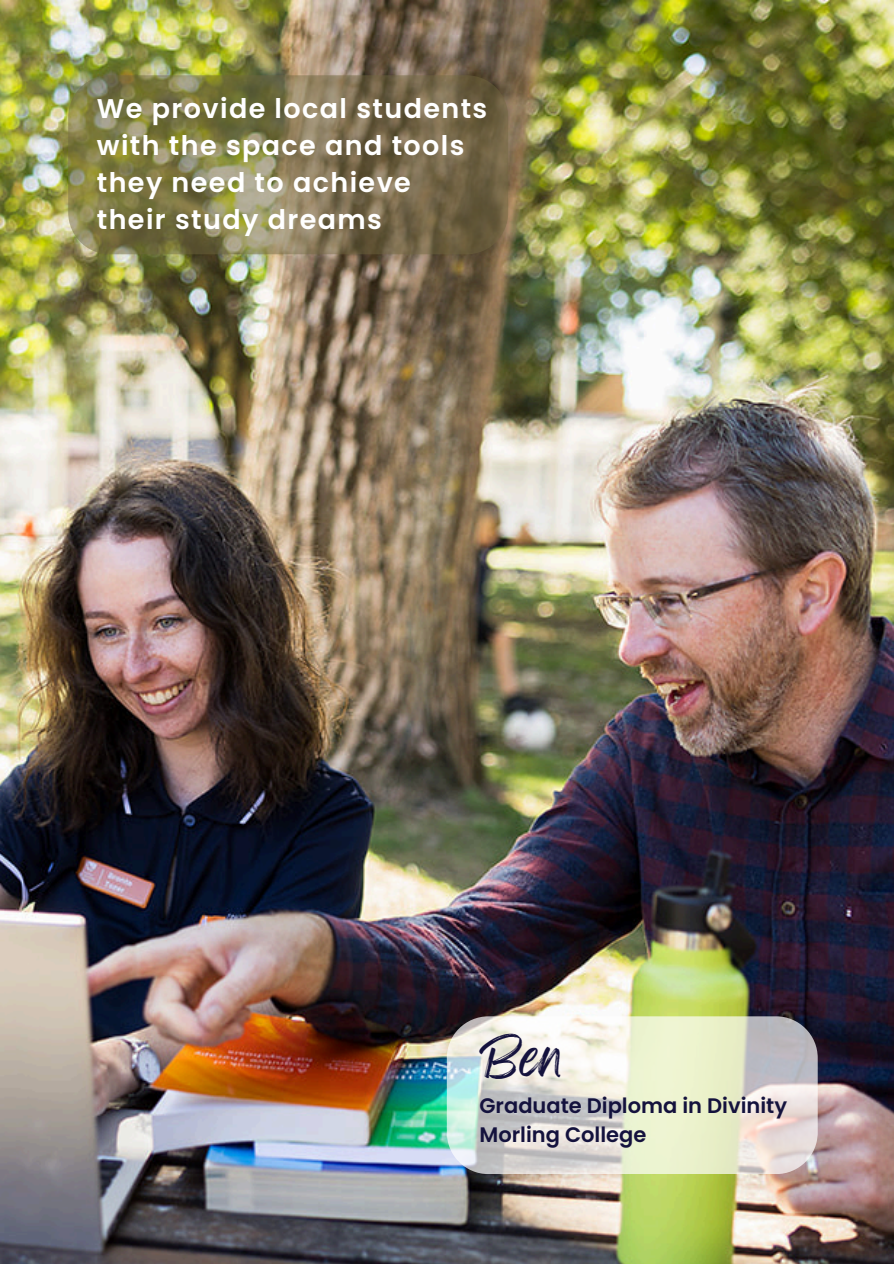
<style>
.page{position:relative;width:894px;height:1264px;background:#fff}
.page>*{position:absolute;margin:0;border:0;box-sizing:border-box;transform-origin:0 0}
.t1{font:45px "Feeling Passionate";color:#14123d}
.t2{font:600 27px/37.2px "Poppins";letter-spacing:.05em;color:#fff}
.t3{font:600 21px "Poppins";color:#14123d}
</style>
<div class="page">
<img style="left:0;top:0;width:893px;height:1263px">
<svg style="left:68px;top:75px;width:440px;height:179px"></svg>
<svg style="left:446px;top:1016px;width:371px;height:158px"></svg>
<h1 class="t2" style="left:97px;top:89px;width:392px">We provide local students with the space and tools they need to achieve<br>their study dreams</h1>
<p class="t1" style="left:479px;top:1020px;width:85px">Ben</p>
<p class="t3" style="left:479px;top:1090px;width:309px">Graduate Diploma in Divinity</p>
<p class="t3" style="left:479px;top:1119px;width:168px">Morling College</p>
</div>
